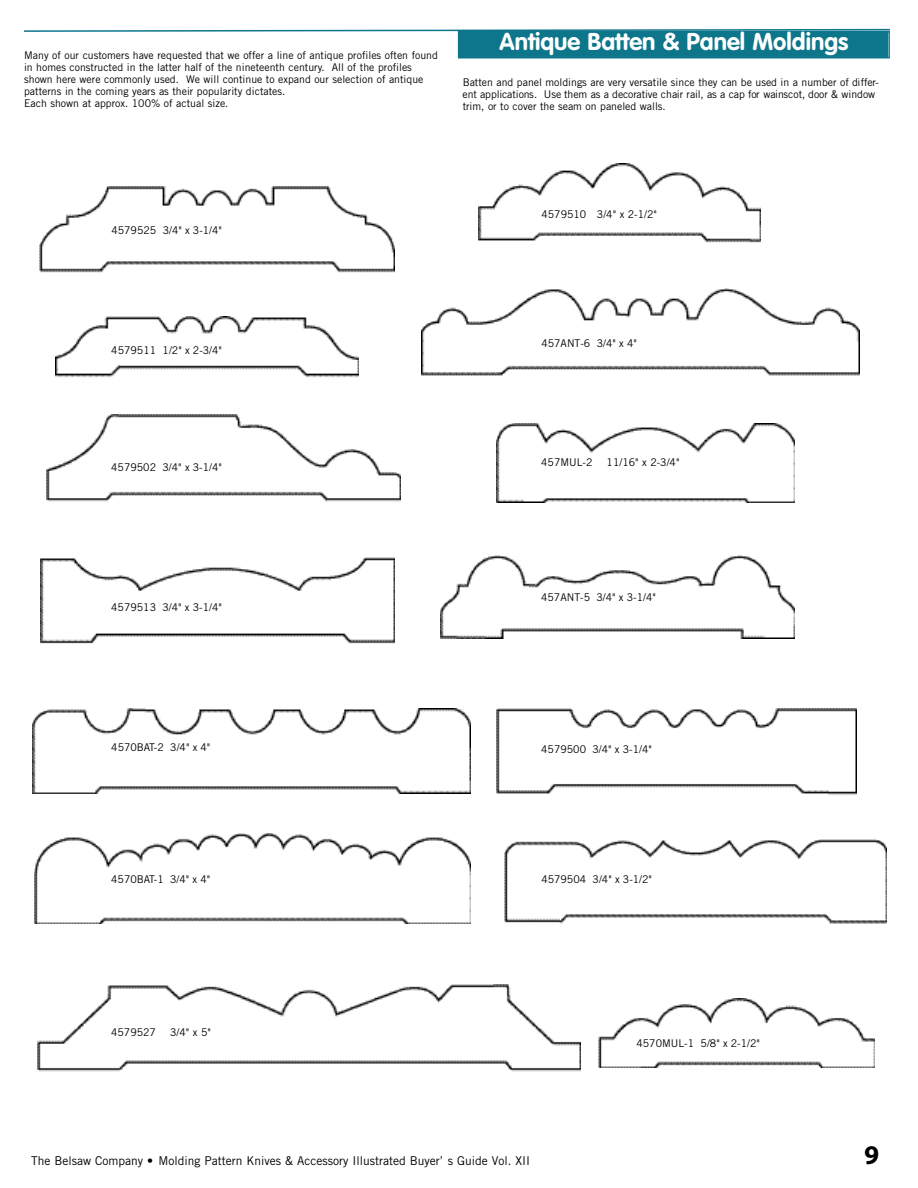
<style>
.page{position:relative;width:918px;height:1188px;background:#fff}
.page>*{position:absolute;margin:0;border:0;box-sizing:border-box;transform-origin:0 0}
.t1{font:27px "Myriad Headline";color:#000}
.t2{font:700 24px "VAG Rounded";color:#fff}
.t3{font:12px "Commerce S Si";color:#000}
.t4{font:10.5px/12px "Commerce S Si";color:#000}
</style>
<div class="page">
<img style="left:504px;top:839px;width:382px;height:85px">
<img style="left:56px;top:317px;width:302px;height:61px">
<img style="left:496px;top:708px;width:360px;height:87px">
<img style="left:40px;top:557px;width:354px;height:87px">
<img style="left:46px;top:414px;width:354px;height:88px">
<img style="left:39px;top:186px;width:356px;height:87px">
<img style="left:479px;top:164px;width:282px;height:79px">
<img style="left:496px;top:423px;width:299px;height:80px">
<svg style="left:24px;top:29px;width:866px;height:3px;background:#6babb7"></svg>
<div style="left:458px;top:31px;width:432px;height:27px;border:2px solid #0d768b"></div>
<div style="left:459px;top:32px;width:429px;height:25px;background:#0d768b"></div>
<img style="left:598px;top:999px;width:276px;height:69px">
<img style="left:441px;top:555px;width:354px;height:84px">
<img style="left:422px;top:288px;width:438px;height:88px">
<img style="left:33px;top:708px;width:438px;height:86px">
<img style="left:34px;top:833px;width:437px;height:90px">
<img style="left:38px;top:984px;width:542px;height:88px">
<p class="t4" style="left:24px;top:50px;width:415px">Many of our customers have requested that we offer a line of antique profiles often found in homes constructed in the latter half of the nineteenth century. All of the profiles shown here were commonly used. We will continue to expand our selection of antique patterns in the coming years as their popularity dictates.<br>Each shown at approx. 100% of actual size.</p>
<h2 class="t2" style="left:500px;top:32px;width:350px">Antique Batten &amp; Panel Moldings</h2>
<p class="t4" style="left:463px;top:77px;width:418px">Batten and panel moldings are very versatile since they can be used in a number of diff e r&shy;ent applications. Use them as a decorative chair rail, as a cap for wainscot, door &amp; window trim, or to cover the seam on paneled walls.</p>
<p class="t4" style="left:111px;top:225px;width:112px">4579525 3/4" x 3-1/4"</p>
<p class="t4" style="left:541px;top:209px;width:117px">4579510 3/4" x 2-1/2"</p>
<p class="t4" style="left:111px;top:346px;width:112px">4579511 1/2" x 2-3/4"</p>
<p class="t4" style="left:111px;top:462px;width:112px">4579502 3/4" x 3-1/4"</p>
<p class="t4" style="left:541px;top:338px;width:97px">457ANT-6 3/4" x 4"</p>
<p class="t4" style="left:541px;top:457px;width:53px">457MUL-2</p>
<p class="t4" style="left:607px;top:457px;width:74px">11/16" x 2-3/4"</p>
<p class="t4" style="left:111px;top:602px;width:112px">4579513 3/4" x 3-1/4"</p>
<p class="t4" style="left:541px;top:592px;width:116px">457ANT-5 3/4" x 3-1/4"</p>
<p class="t4" style="left:111px;top:742px;width:101px">4570BAT-2 3/4" x 4"</p>
<p class="t4" style="left:111px;top:874px;width:101px">4570BAT-1 3/4" x 4"</p>
<p class="t4" style="left:541px;top:744px;width:112px">4579500 3/4" x 3-1/4"</p>
<p class="t4" style="left:541px;top:874px;width:112px">4579504 3/4" x 3-1/2"</p>
<p class="t4" style="left:111px;top:1027px;width:46px">4579527</p>
<p class="t4" style="left:170px;top:1027px;width:42px">3/4" x 5"</p>
<p class="t4" style="left:636px;top:1039px;width:125px">4570MUL-1 5/8" x 2-1/2"</p>
<p class="t3" style="left:31px;top:1156px;width:500px">The Belsaw Company • Molding Pattern Knives &amp; Accessory Illustrated Buyer’s Guide Vol. XII</p>
<h1 class="t1" style="left:865px;top:1145px;width:16px">9</h1>
</div>
